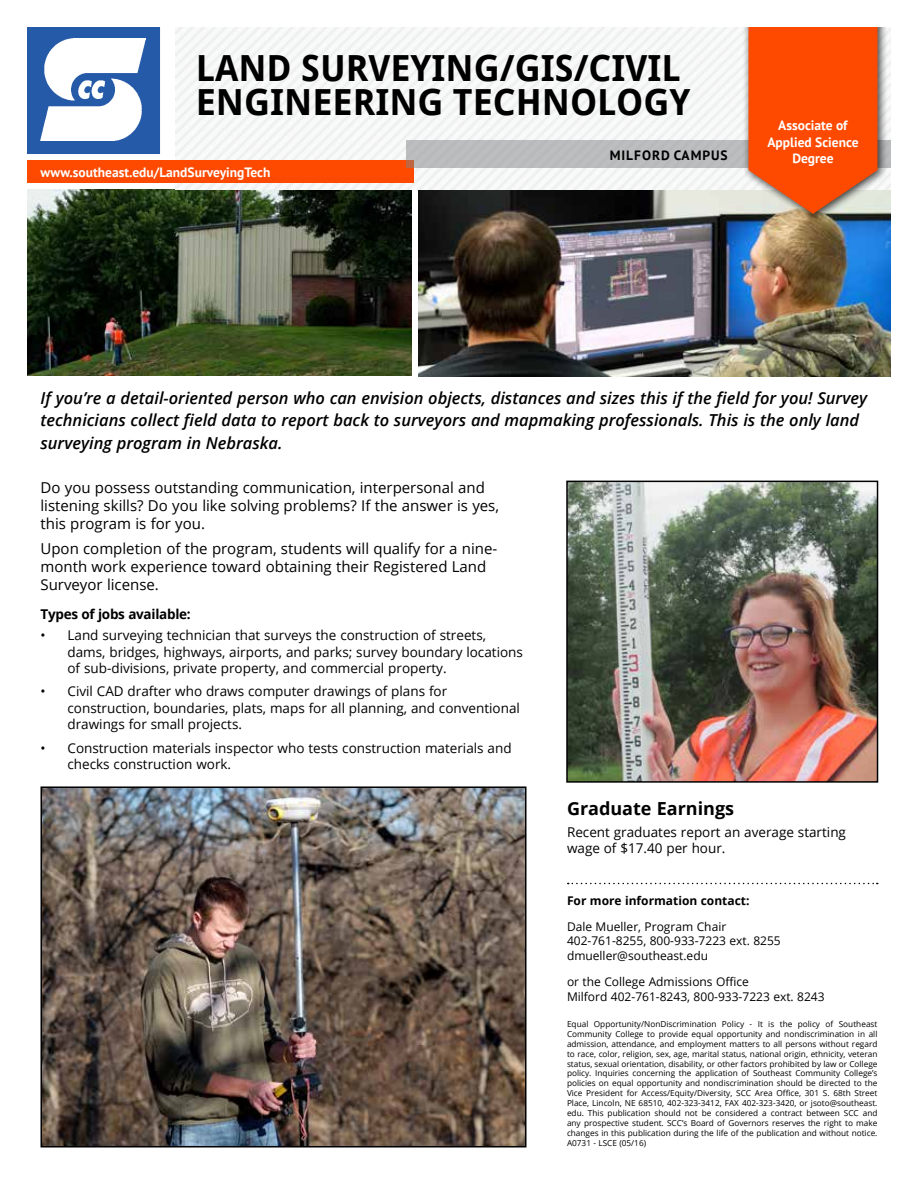
<style>
.page{position:relative;width:918px;height:1188px;background:#fff}
.page>*{position:absolute;margin:0;border:0;box-sizing:border-box;transform-origin:0 0}
.t1{font:700 36px/34.5px "Droid Sans";color:#000}
.t2{font:700 18px "Open Sans";color:#000}
.t3{font:italic 600 16.5px/22.5px "Open Sans";color:#000}
.t4{font:15px/18px "Open Sans";color:#000}
.t5{font:13.5px/16.2px "Open Sans";color:#000}
.t6{font:700 13.5px/16.2px "PT Sans";color:#fff;text-align:center}
.t7{font:700 13.5px "Open Sans";letter-spacing:-.02em;color:#000}
.t8{font:700 13.5px "PT Sans";letter-spacing:.07em;color:#000}
.t9{font:12px/14.4px "Open Sans";color:#000}
.t10{font:700 12px "Open Sans";color:#000}
.t11{font:8.25px/9.9px "Open Sans";color:#000;text-align:justify}
</style>
<div class="page">
<img style="left:418px;top:190px;width:472px;height:186px">
<img style="left:28px;top:190px;width:384px;height:185px">
<div style="left:0;top:160px;width:414px;height:23px;background:#fd4a00"></div>
<div style="left:28px;top:28px;width:132px;height:126px;background:#255aa8"></div>
<img style="left:40px;top:39px;width:106px;height:101px">
<svg style="left:407px;top:141px;width:511px;height:27px;background:#bfc0c1"></svg>
<div style="left:742px;top:0;width:146px;height:223px;background:#000;opacity:.75"></div>
<svg style="left:748px;top:28px;width:130px;height:186px;background:#f65a18"></svg>
<svg style="left:568px;top:883px;width:310px;height:1px"></svg>
<img style="left:569px;top:484px;width:306px;height:296px">
<div style="left:566px;top:481px;width:312px;height:302px;border:2px solid #000"></div>
<img style="left:43px;top:789px;width:480px;height:356px">
<div style="left:40px;top:786px;width:486px;height:362px;border:2px solid #000"></div>
<h1 class="t1" style="left:196px;top:51px;width:496px">LAND SURVEYING/GIS/CIVIL<br>ENGINEERING TECHNOLOGY</h1>
<h3 class="t6" style="left:40px;top:164px;width:231px">www.southeast.edu/LandSurveyingTech</h3>
<h3 class="t6" style="left:767px;top:117px;width:93px">Associate of<br>Applied Science</h3>
<h3 class="t8" style="left:610px;top:146px;width:119px">MILFORD CAMPUS</h3>
<h3 class="t6" style="left:792px;top:150px;width:43px">Degree</h3>
<p class="t3" style="left:40px;top:386px;width:828px">If you’re a detail-oriented person who can envision objects, distances and sizes this if the field for you! Survey technicians collect field data to report back to surveyors and mapmaking professionals. This is the only land surveying program in Nebraska.</p>
<h3 class="t4" style="left:40px;top:478px;width:460px">Do you possess outstanding communication, interpersonal and listening skills? Do you like solving problems? If the answer is yes, this program is for you.</h3>
<h3 class="t4" style="left:40px;top:540px;width:458px">Upon completion of the program, students will qualify for a nine&shy;month work experience toward obtaining their Registered Land<br>Surveyor license.</h3>
<h3 class="t7" style="left:40px;top:604px;width:152px">Types of jobs available:</h3>
<h3 class="t5" style="left:68px;top:627px;width:457px;text-indent:-27px">• Land surveying technician that surveys the construction of streets, dams, bridges, highways, airports, and parks; survey boundary locations of sub-divisions, private property, and commercial property.</h3>
<h3 class="t5" style="left:68px;top:683px;width:454px;text-indent:-27px">• Civil CAD drafter who draws computer drawings of plans for construction, boundaries, plats, maps for all planning, and conventional drawings for small projects.</h3>
<h3 class="t5" style="left:68px;top:739px;width:446px;text-indent:-27px">• Construction materials inspector who tests construction materials and checks construction work.</h3>
<h2 class="t2" style="left:567px;top:796px;width:169px">Graduate Earnings</h2>
<h3 class="t5" style="left:567px;top:823px;width:281px">Recent graduates report an average starting wage of $17.40 per hour.</h3>
<h3 class="t10" style="left:567px;top:892px;width:184px">For more information contact:</h3>
<h3 class="t9" style="left:567px;top:919px;width:215px">Dale Mueller, Program Chair<br>402-761-8255, 800-933-7223 ext. 8255 dmueller@southeast.edu</h3>
<h3 class="t9" style="left:567px;top:975px;width:259px">or the College Admissions Office<br>Milford 402-761-8243, 800-933-7223 ext. 8243</h3>
<p class="t11" style="left:567px;top:1019px;width:312px">Equal Opportunity/NonDiscrimination Policy - It is the policy of Southeast Community College to provide equal opportunity and nondiscrimination in all admission, attendance, and employment matters to all persons without regard to race, color, religion, sex, age, marital status, national origin, ethnicity, veteran status, sexual orientation, disability, or other factors prohibited by law or College policy. Inquiries concerning the application of Southeast Community College’s policies on equal opportunity and nondiscrimination should be directed to the Vice President for Access/Equity/Diversity, SCC Area Office, 301 S. 68th Street Place, Lincoln, NE 68510, 402-323-3412, FAX 402-323-3420, or jsoto@southeast. edu. This publication should not be considered a contract between SCC and any prospective student. SCC’s Board of Governors reserves the right to make changes in this publication during the life of the publication and without notice.<br>A0731 - LSCE (05/16)</p>
</div>
